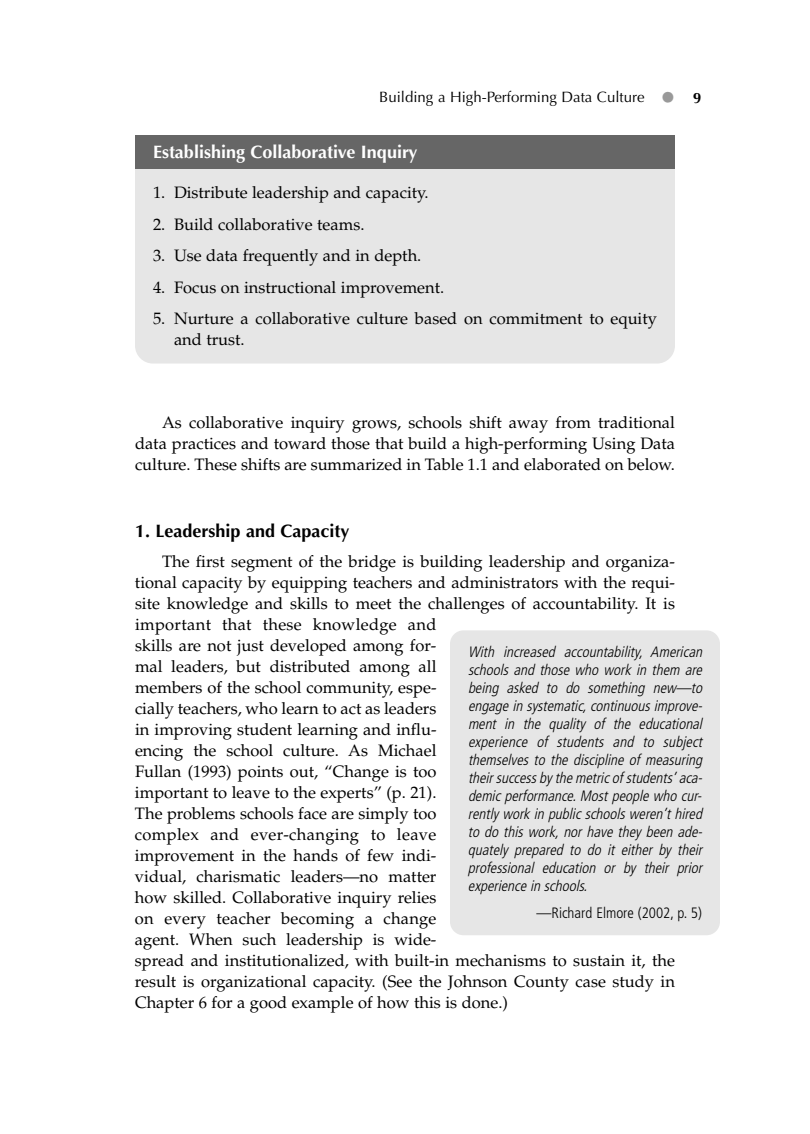
<style>
.page{position:relative;width:810px;height:1134px;background:#fff}
.page>*{position:absolute;margin:0;border:0;box-sizing:border-box;transform-origin:0 0}
.t1{font:700 18px "Optima";color:#fff}
.t2{font:700 18px "Optima";color:#000}
.t3{font:16.5px/21px "Palatino";color:#000}
.t4{font:italic 300 condensed 15px/18px "Frutiger";color:#000;text-align:justify}
.t5{font:15px "Optima";color:#000}
.t6{font:300 condensed 15px "Frutiger";color:#000}
.s1{color:#999}
.s2{font-weight:700}
</style>
<div class="page">
<div style="left:135px;top:141px;width:540px;height:223px;background:#e6e6e6;border-radius:18px"></div>
<div style="left:135px;top:135px;width:540px;height:34px;background:#666"></div>
<div style="left:450px;top:630px;width:270px;height:305px;background:#e6e6e6;border-radius:14px"></div>
<p class="t5" style="left:379px;top:91px;width:324px">Building a High-Performing Data Culture <span class="s1">•</span> <span class="s2">9</span></p>
<p class="t1" style="left:153px;top:144px;width:266px">Establishing Collaborative Inquiry</p>
<p class="t3" style="left:153px;top:184px;width:277px">1. Distribute leadership and capacity.</p>
<p class="t3" style="left:153px;top:215px;width:213px">2. Build collaborative teams.</p>
<p class="t3" style="left:153px;top:247px;width:270px">3. Use data frequently and in depth.</p>
<p class="t3" style="left:153px;top:278px;width:293px">4. Focus on instructional improvement.</p>
<p class="t3" style="left:174px;top:310px;width:485px;text-indent:-21px">5. Nurture a collaborative culture based on commitment to equity and trust.</p>
<p class="t3" style="left:135px;top:413px;width:542px;text-align:justify;text-indent:27px">As collaborative inquiry grows, schools shift away from traditional data practices and toward those that build a high-performing Using Data culture. These shifts are summarized in Table 1.1 and elaborated on below.</p>
<p class="t2" style="left:135px;top:524px;width:216px">1. Leadership and Capacity</p>
<p class="t3" style="left:135px;top:553px;width:542px;text-indent:27px">The first segment of the bridge is building leadership and organiza&shy;tional capacity by equipping teachers and administrators with the requi&shy;site knowledge and skills to meet the challenges of accountability. It is important that these knowledge and<br>skills are not just developed among for-<br>mal leaders, but distributed among all<br>members of the school community, espe-<br>cially teachers, who learn to act as leaders<br>in improving student learning and influ-<br>encing the school culture. As Michael<br>Fullan (1993) points out, “Change is too<br>important to leave to the experts” (p. 21).<br>The problems schools face are simply too<br>complex and ever-changing to leave<br>improvement in the hands of few indi-<br>vidual, charismatic leaders—no matter<br>how skilled. Collaborative inquiry relies<br>on every teacher becoming a change<br>agent. When such leadership is wide-<br>spread and institutionalized, with built-in mechanisms to sustain it, the result is organizational capacity. (See the Johnson County case study in Chapter 6 for a good example of how this is done.)</p>
<p class="t4" style="left:468px;top:644px;width:239px">With increased accountability, American schools and those who work in them are being asked to do something new—to engage in systematic, continuous improve&shy;ment in the quality of the educational experience of students and to subject themselves to the discipline of measuring their success by the metric of students’ aca&shy;demic performance. Most people who cur&shy;rently work in public schools weren’t hired to do this work, nor have they been ade&shy;quately prepared to do it either by their professional education or by their prior experience in schools.</p>
<p class="t6" style="left:537px;top:907px;width:167px">—Richard Elmore (2002, p. 5)</p>
</div>
